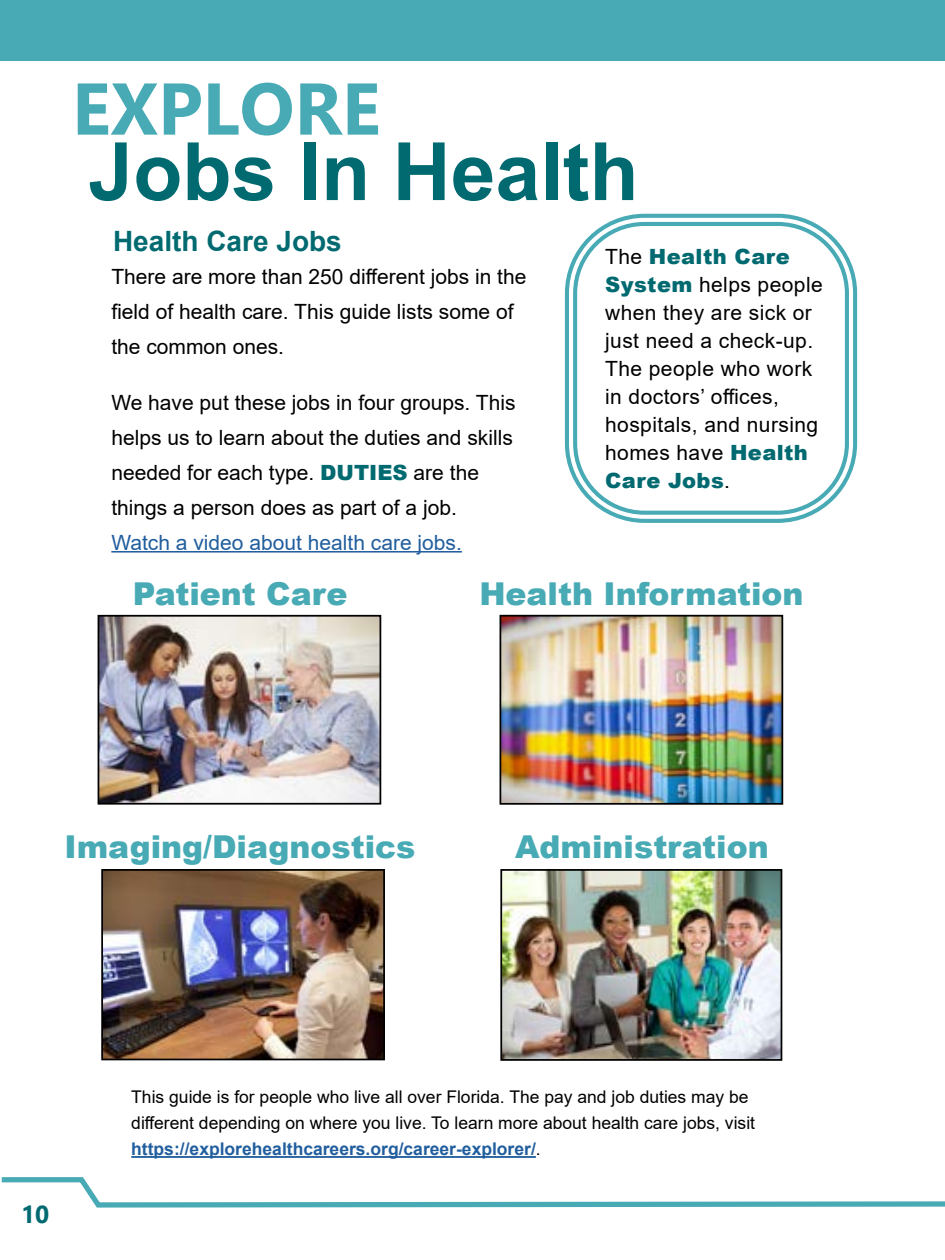
<style>
.page{position:relative;width:945px;height:1260px;background:#fff}
.page>*{position:absolute;margin:0;border:0;box-sizing:border-box;transform-origin:0 0}
.t1{font:700 80.5px "Arial";color:#006a70}
.t2{font:900 31.5px "Arial";color:#47aab4}
.t3{font:700 28px "Arial";color:#006a70}
.t4{font:700 24.5px "Ebrima";color:#006a70}
.t5{font:21px/35px "Arial";color:#000}
.t6{font:21px/28px "Arial";letter-spacing:.02em;color:#000}
.t7{font:21px "Arial";color:#215e9e}
.t8{font:17.5px/26.2px "Arial";color:#000}
.s1{font-weight:900;color:#006a70}
.s2{font-weight:700;color:#215e9e}
</style>
<div class="page">
<svg style="left:1px;top:1177px;width:944px;height:31px"></svg>
<div style="left:565px;top:214px;width:292px;height:309px;border:4px solid #47aab4;border-radius:78px"></div>
<div style="left:573px;top:222px;width:276px;height:293px;border:4px solid #47aab4;border-radius:69px"></div>
<hr style="left:111px;top:551px;width:351px;height:2px;background:#215e9e">
<img style="left:101px;top:618px;width:277px;height:184px">
<div style="left:98px;top:615px;width:283px;height:190px;border:2px solid #000"></div>
<img style="left:503px;top:618px;width:277px;height:184px">
<div style="left:500px;top:615px;width:283px;height:190px;border:2px solid #000"></div>
<img style="left:104px;top:872px;width:278px;height:185px">
<div style="left:101px;top:869px;width:284px;height:191px;border:2px solid #000"></div>
<img style="left:503px;top:872px;width:276px;height:186px">
<div style="left:500px;top:869px;width:282px;height:192px;border:2px solid #000"></div>
<hr style="left:131px;top:1156px;width:405px;height:2px;background:#215e9e">
<svg style="left:78px;top:83px;width:300px;height:53px"></svg>
<div style="left:0;top:0;width:945px;height:61px;background:#47aab4"></div>
<h1 class="t1" style="left:88px;top:115px;width:552px">Jobs In Health</h1>
<h3 class="t3" style="left:113px;top:222px;width:230px">Health Care Jobs</h3>
<p class="t6" style="left:605px;top:243px;width:219px">The <span class="s1">Health Care<br>System</span> helps people when they are sick or just need a check-up.<br>The people who work in doctors’ offices, hospitals, and nursing homes have <span class="s1">Health<br>Care Jobs</span>.</p>
<p class="t5" style="left:111px;top:259px;width:417px">There are more than 250 different jobs in the field of health care. This guide lists some of the common ones.</p>
<p class="t5" style="left:111px;top:385px;width:406px">We have put these jobs in four groups. This helps us to learn about the duties and skills needed for each type. <span class="s1">DUTIES</span> are the things a person does as part of a job.</p>
<p class="t7" style="left:111px;top:528px;width:352px">Watch a video about health care jobs.</p>
<h2 class="t2" style="left:133px;top:571px;width:216px">Patient Care</h2>
<h2 class="t2" style="left:479px;top:571px;width:326px">Health Information</h2>
<h2 class="t2" style="left:64px;top:823px;width:353px">Imaging/Diagnostics</h2>
<h2 class="t2" style="left:515px;top:823px;width:255px">Administration</h2>
<p class="t4" style="left:21px;top:1196px;width:30px">10</p>
<p class="t8" style="left:131px;top:1083px;width:625px">This guide is for people who live all over Florida. The pay and job duties may be different depending on where you live. To learn more about health care jobs, visit <span class="s2">https://explorehealthcareers.org/career-explorer/</span>.</p>
</div>
